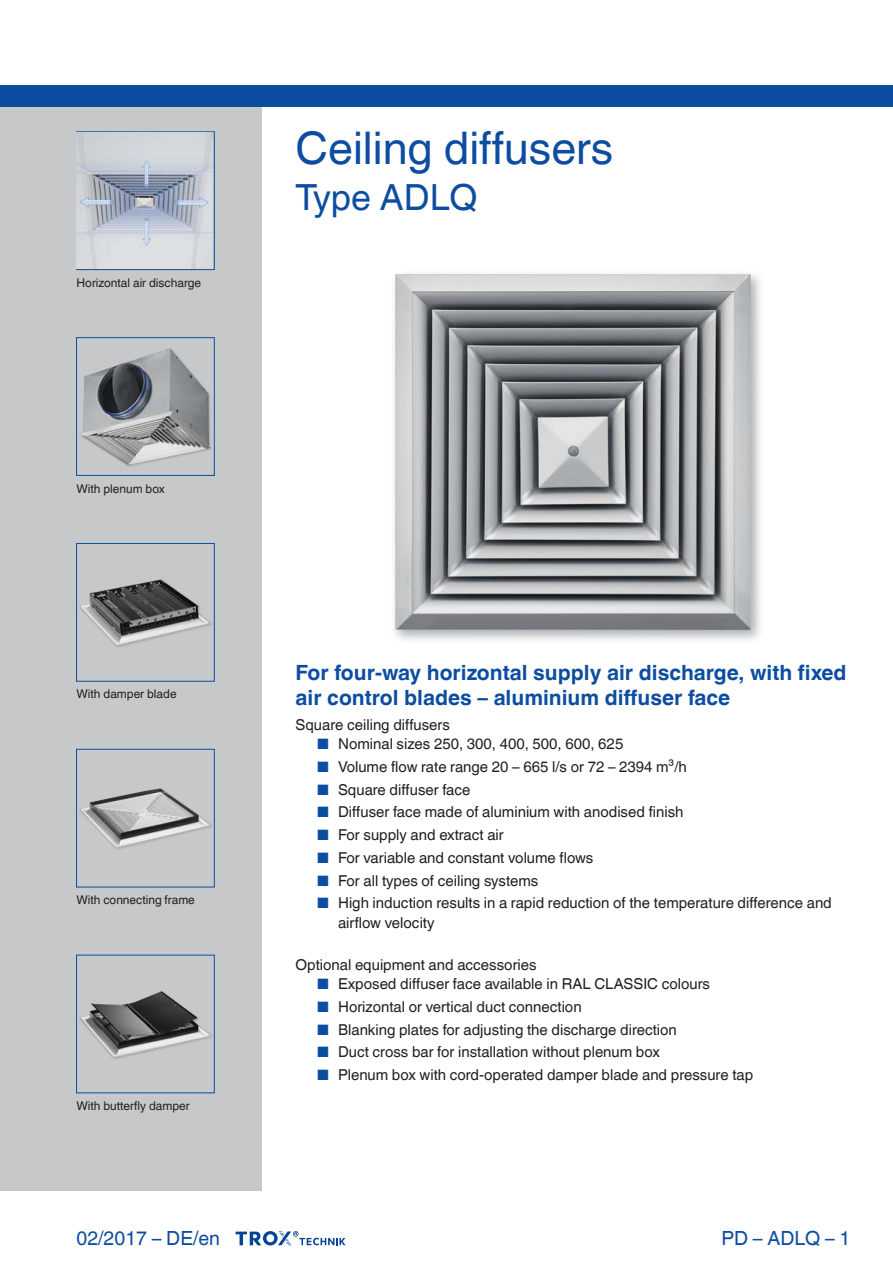
<style>
.page{position:relative;width:893px;height:1263px;background:#fff}
.page>*{position:absolute;margin:0;border:0;box-sizing:border-box;transform-origin:0 0}
.t1{font:45px "TROX Helvetica";color:#0d4da1}
.t2{font:36px "TROX Helvetica";color:#0d4da1}
.t3{font:700 21px/25.5px "TROX Helvetica";color:#0d4da1}
.t4{font:19.5px "TROX Helvetica";color:#0d4da1}
.t5{font:15px/19.5px "TROX Helvetica";color:#231f20}
.t6{font:12px "TROX Helvetica";color:#231f20}
.s1{color:#0d4da1}
</style>
<div class="page">
<div style="left:0;top:106px;width:261px;height:1084px;background:#c7c8ca"></div>
<div style="left:0;top:85px;width:893px;height:21px;background:#0d4da1"></div>
<div style="left:76px;top:131px;width:139px;height:139px;border:1px solid #0d4da1"></div>
<img style="left:77px;top:132px;width:136px;height:137px">
<div style="left:76px;top:337px;width:139px;height:139px;border:1px solid #0d4da1"></div>
<img style="left:77px;top:345px;width:137px;height:123px">
<div style="left:76px;top:543px;width:139px;height:139px;border:1px solid #0d4da1"></div>
<img style="left:77px;top:577px;width:137px;height:71px">
<div style="left:76px;top:749px;width:139px;height:138px;border:1px solid #0d4da1"></div>
<img style="left:77px;top:785px;width:137px;height:66px">
<div style="left:76px;top:955px;width:139px;height:138px;border:1px solid #0d4da1"></div>
<img style="left:77px;top:988px;width:137px;height:72px">
<svg style="left:236px;top:1231px;width:110px;height:15px"></svg>
<img style="left:394px;top:274px;width:367px;height:367px">
<p class="t6" style="left:77px;top:276px;width:126px">Horizontal air discharge</p>
<h1 class="t1" style="left:296px;top:122px;width:319px">Ceiling diffusers</h1>
<h2 class="t2" style="left:296px;top:176px;width:184px">Type ADLQ</h2>
<p class="t6" style="left:77px;top:481px;width:90px">With plenum box</p>
<p class="t6" style="left:77px;top:687px;width:102px">With damper blade</p>
<p class="t6" style="left:77px;top:893px;width:120px">With connecting frame</p>
<p class="t6" style="left:77px;top:1099px;width:115px">With butterfly damper</p>
<h3 class="t4" style="left:77px;top:1227px;width:145px">02/2017 – DE/en</h3>
<h3 class="t3" style="left:296px;top:660px;width:553px">For four-way horizontal supply air discharge, with fixed air control blades – aluminium diffuser face</h3>
<p class="t5" style="left:296px;top:715px;width:156px">Square ceiling diffusers</p>
<p class="t5" style="left:317px;top:734px;width:308px"><span class="s1">■</span> Nominal sizes 250, 300, 400, 500, 600, 625</p>
<p class="t5" style="left:317px;top:757px;width:371px"><span class="s1">■</span> Volume flow rate range 20 – 665 l/s or 72 – 2394 m³/h</p>
<p class="t5" style="left:317px;top:780px;width:155px"><span class="s1">■</span> Square diffuser face</p>
<p class="t5" style="left:317px;top:802px;width:368px"><span class="s1">■</span> Diffuser face made of aluminium with anodised finish</p>
<p class="t5" style="left:317px;top:825px;width:188px"><span class="s1">■</span> For supply and extract air</p>
<p class="t5" style="left:317px;top:848px;width:278px"><span class="s1">■</span> For variable and constant volume flows</p>
<p class="t5" style="left:317px;top:870px;width:223px"><span class="s1">■</span> For all types of ceiling systems</p>
<p class="t5" style="left:338px;top:893px;width:495px;text-indent:-21px"><span class="s1">■</span> High induction results in a rapid reduction of the temperature difference and airflow velocity</p>
<p class="t5" style="left:296px;top:955px;width:243px">Optional equipment and accessories</p>
<p class="t5" style="left:317px;top:974px;width:395px"><span class="s1">■</span> Exposed diffuser face available in RAL CLASSIC colours</p>
<p class="t5" style="left:317px;top:997px;width:266px"><span class="s1">■</span> Horizontal or vertical duct connection</p>
<p class="t5" style="left:317px;top:1020px;width:362px"><span class="s1">■</span> Blanking plates for adjusting the discharge direction</p>
<p class="t5" style="left:317px;top:1042px;width:345px"><span class="s1">■</span> Duct cross bar for installation without plenum box</p>
<p class="t5" style="left:317px;top:1065px;width:438px"><span class="s1">■</span> Plenum box with cord-operated damper blade and pressure tap</p>
<h3 class="t4" style="left:721px;top:1227px;width:130px">PD – ADLQ – 1</h3>
</div>
